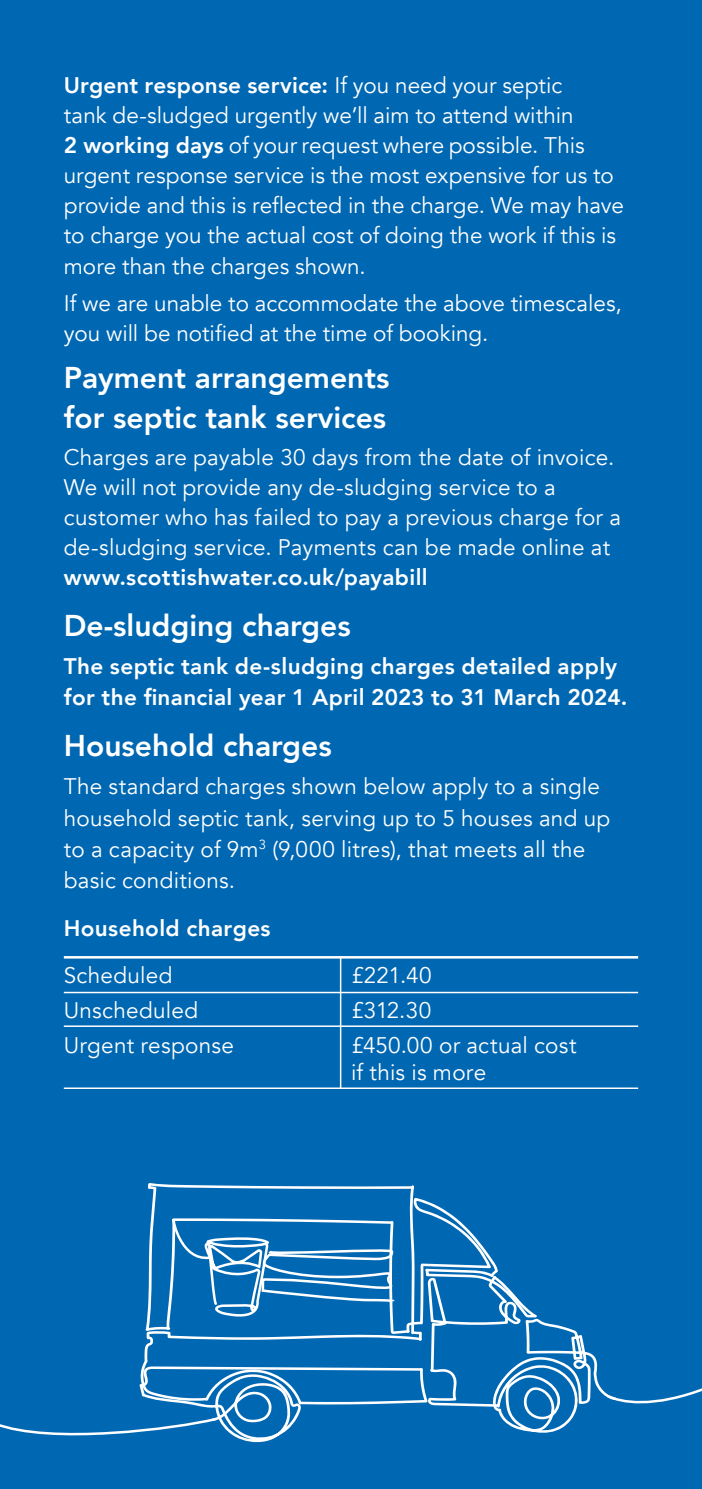
<style>
.page{position:relative;width:702px;height:1489px;background:#fff}
.page>*{position:absolute;margin:0;border:0;box-sizing:border-box;transform-origin:0 0}
.t1{font:800 30px/40px "Avenir";color:#fff}
.Body_Copy{font:22.5px/30px "Avenir";letter-spacing:.005em;color:#fff}
.Body_Copy-2{font:800 22.5px/31.2px "Avenir";letter-spacing:.015em;color:#fff}
.s1{font-weight:800}
</style>
<div class="page">
<div style="left:0;top:0;width:702px;height:1488px;background:#0067b2"></div>
<svg style="left:0;top:1183px;width:702px;height:260px"></svg>
<hr style="left:64px;top:956px;width:574px;height:2px;background:#fff">
<hr style="left:64px;top:991px;width:574px;height:2px;background:#fff">
<hr style="left:64px;top:1025px;width:574px;height:1px;background:#fff">
<hr style="left:64px;top:1087px;width:574px;height:1px;background:#fff">
<hr style="left:340px;top:956px;width:1px;height:132px;background:#fff">
<p class="Body_Copy" style="left:64px;top:71px;width:561px"><span class="s1">Urgent response service:</span> If you need your septic<br>tank de-sludged urgently we’ll aim to attend within<br><span class="s1">2 working days</span> of your request where possible. This urgent response service is the most expensive for us to provide and this is reflected in the charge. We may have to charge you the actual cost of doing the work if this is more than the charges shown.</p>
<p class="Body_Copy" style="left:64px;top:288px;width:559px">If we are unable to accommodate the above timescales, you will be notified at the time of booking.</p>
<p class="t1" style="left:64px;top:357px;width:327px">Payment arrangements for septic tank services</p>
<p class="Body_Copy" style="left:64px;top:442px;width:558px">Charges are payable 30 days from the date of invoice.<br>We will not provide any de-sludging service to a customer who has failed to pay a previous charge for a de-sludging service. Payments can be made online at <span class="s1">www.scottishwater.co.uk/payabill</span></p>
<p class="t1" style="left:64px;top:605px;width:288px">De-sludging charges</p>
<p class="Body_Copy-2" style="left:64px;top:650px;width:565px">The septic tank de-sludging charges detailed apply for the financial year 1 April 2023 to 31 March 2024.</p>
<p class="t1" style="left:64px;top:725px;width:269px">Household charges</p>
<p class="Body_Copy" style="left:64px;top:771px;width:548px;line-height:31.2px">The standard charges shown below apply to a single household septic tank, serving up to 5 houses and up to a capacity of 9m<sup>3</sup> (9,000 litres), that meets all the basic conditions.</p>
<p class="Body_Copy-2" style="left:64px;top:912px;width:208px">Household charges</p>
<p class="Body_Copy" style="left:64px;top:960px;width:110px">Scheduled</p>
<p class="Body_Copy" style="left:64px;top:995px;width:136px">Unscheduled</p>
<p class="Body_Copy" style="left:64px;top:1030px;width:172px">Urgent response</p>
<p class="Body_Copy" style="left:351px;top:960px;width:82px">£221.40</p>
<p class="Body_Copy" style="left:351px;top:995px;width:82px">£312.30</p>
<p class="Body_Copy" style="left:351px;top:1031px;width:227px;line-height:27px">£450.00 or actual cost if this is more</p>
</div>
